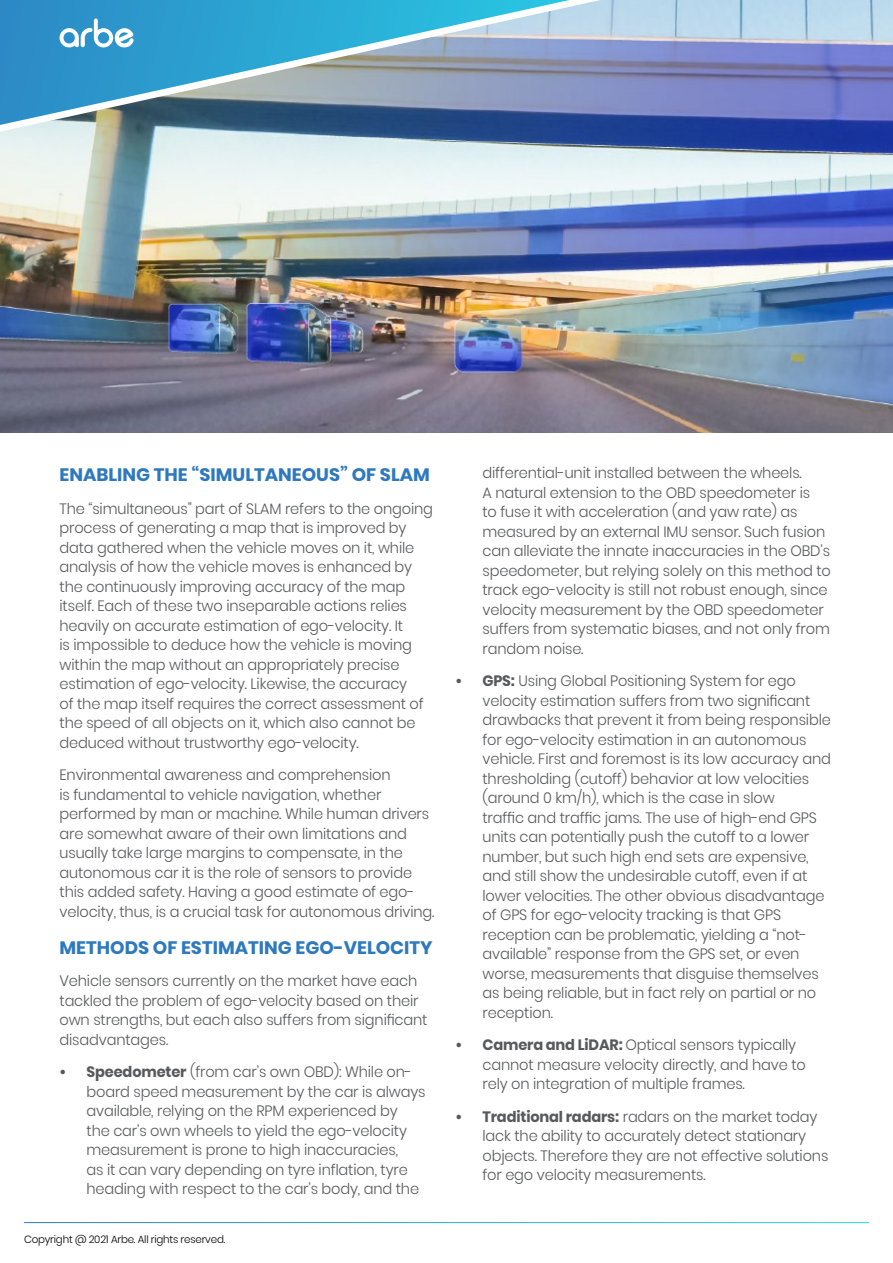
<style>
.page{position:relative;width:893px;height:1263px;background:#fff}
.page>*{position:absolute;margin:0;border:0;box-sizing:border-box;transform-origin:0 0}
.t1{font:700 18px "Poppins";color:#2e79bd}
.t2{font:300 15px/19.5px "Poppins";letter-spacing:-.01em;color:#58595b}
.t3{font:300 10.5px "Poppins";letter-spacing:-.02em;color:#000}
.s1{font-weight:700}
</style>
<div class="page">
<img style="left:0;top:0;width:893px;height:433px">
<svg style="left:0;top:0;width:601px;height:132px;background:#748db1"></svg>
<svg style="left:0;top:0;width:570px;height:125px;background:#5c9cbe"></svg>
<svg style="left:60px;top:19px;width:74px;height:29px"></svg>
<p class="t1" style="left:60px;top:464px;width:372px">ENABLING THE “SIMULTANEOUS” OF SLAM</p>
<p class="t2" style="left:60px;top:499px;width:375px">The “simultaneous” part of SLAM refers to the ongoing process of generating a map that is improved by data gathered when the vehicle moves on it, while analysis of how the vehicle moves is enhanced by the continuously improving accuracy of the map itself. Each of these two inseparable actions relies heavily on accurate estimation of ego-velocity. It<br>is impossible to deduce how the vehicle is moving within the map without an appropriately precise estimation of ego-velocity. Likewise, the accuracy<br>of the map itself requires the correct assessment of the speed of all objects on it, which also cannot be deduced without trustworthy ego-velocity.</p>
<p class="t2" style="left:60px;top:765px;width:376px">Environmental awareness and comprehension<br>is fundamental to vehicle navigation, whether performed by man or machine. While human drivers are somewhat aware of their own limitations and usually take large margins to compensate, in the autonomous car it is the role of sensors to provide this added safety. Having a good estimate of ego&shy;velocity, thus, is a crucial task for autonomous driving.</p>
<p class="t1" style="left:60px;top:937px;width:375px">METHODS OF ESTIMATING EGO-VELOCITY</p>
<p class="t2" style="left:60px;top:971px;width:370px">Vehicle sensors currently on the market have each tackled the problem of ego-velocity based on their own strengths, but each also suffers from significant disadvantages.</p>
<p class="t2" style="left:87px;top:1062px;width:341px;text-indent:-27px"><span class="s1">• Speedometer</span> (from car’s own OBD): While on&shy;board speed measurement by the car is always available, relying on the RPM experienced by<br>the car’s own wheels to yield the ego-velocity measurement is prone to high inaccuracies,<br>as it can vary depending on tyre inflation, tyre heading with respect to the car’s body, and the</p>
<p class="t3" style="left:24px;top:1233px;width:203px">Copyright @ 2021 Arbe. All rights reserved.</p>
<p class="t2" style="left:482px;top:463px;width:350px">differential-unit installed between the wheels.<br>A natural extension to the OBD speedometer is<br>to fuse it with acceleration (and yaw rate) as measured by an external IMU sensor. Such fusion can alleviate the innate inaccuracies in the OBD’s speedometer, but relying solely on this method to track ego-velocity is still not robust enough, since velocity measurement by the OBD speedometer suffers from systematic biases, and not only from random noise.</p>
<p class="t2" style="left:482px;top:671px;width:350px;text-indent:-27px"><span class="s1">• GPS:</span> Using Global Positioning System for ego velocity estimation suffers from two significant drawbacks that prevent it from being responsible for ego-velocity estimation in an autonomous vehicle. First and foremost is its low accuracy and thresholding (cutoff) behavior at low velocities (around 0 km/h), which is the case in slow<br>traffic and traffic jams. The use of high-end GPS units can potentially push the cutoff to a lower number, but such high end sets are expensive, and still show the undesirable cutoff, even if at lower velocities. The other obvious disadvantage of GPS for ego-velocity tracking is that GPS reception can be problematic, yielding a “not&shy;available” response from the GPS set, or even worse, measurements that disguise themselves as being reliable, but in fact rely on partial or no reception.</p>
<p class="t2" style="left:482px;top:1035px;width:325px;text-indent:-27px"><span class="s1">• Camera and LiDAR:</span> Optical sensors typically cannot measure velocity directly, and have to rely on integration of multiple frames.</p>
<p class="t2" style="left:482px;top:1106px;width:347px;text-indent:-27px"><span class="s1">• Traditional radars:</span> radars on the market today lack the ability to accurately detect stationary objects. Therefore they are not effective solutions for ego velocity measurements.</p>
</div>
